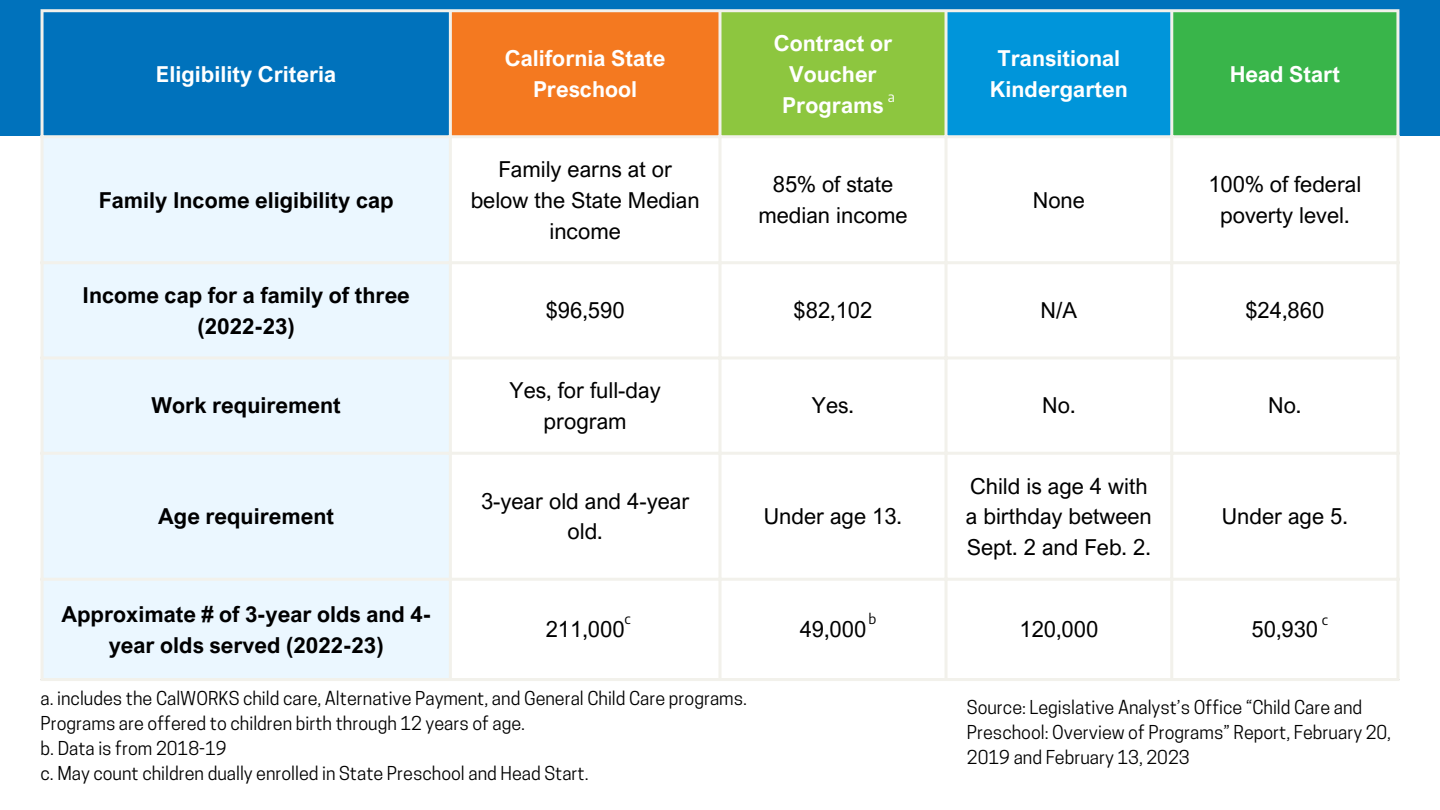
<style>
.page{position:relative;width:1440px;height:810px;background:#fff}
.page>*{position:absolute;margin:0;border:0;box-sizing:border-box;transform-origin:0 0}
.t1{font:700 90px "Arial MT Pro";color:#fff}
.t2{font:22px/30.8px "Arial Nova";color:#000;text-align:center}
.t3{font:700 22px/30.8px "Arial Nova";color:#000;text-align:center}
.t4{font:700 22px/30.8px "Arial Nova";color:#fff;text-align:center}
.t5{font:18px/24.8px "Cooper Hewitt";color:#000}
.t6{font:14px "Encode Sans";color:#000}
.t7{font:14px "Encode Sans";color:#fff}
</style>
<div class="page">
<div style="left:0;top:0;width:1440px;height:136px;background:#0072bc"></div>
<div style="left:450px;top:11px;width:270px;height:126px;background:#f47920"></div>
<div style="left:720px;top:11px;width:226px;height:126px;background:#8dc63f"></div>
<div style="left:946px;top:11px;width:226px;height:126px;background:#0095da"></div>
<div style="left:1172px;top:11px;width:226px;height:126px;background:#39b54a"></div>
<div style="left:44px;top:138px;width:405px;height:540px;background:#ebf7ff"></div>
<hr style="left:41px;top:12px;width:3px;height:666px;background:#f2f1eb">
<hr style="left:449px;top:12px;width:3px;height:666px;background:#f2f1eb">
<hr style="left:718px;top:12px;width:4px;height:666px;background:#f2f1eb">
<hr style="left:945px;top:12px;width:3px;height:666px;background:#f2f1eb">
<hr style="left:1170px;top:12px;width:3px;height:666px;background:#f2f1eb">
<hr style="left:1396px;top:12px;width:3px;height:666px;background:#f2f1eb">
<hr style="left:41px;top:9px;width:1358px;height:3px;background:#f2f1eb">
<hr style="left:41px;top:135px;width:1358px;height:3px;background:#f2f1eb">
<hr style="left:41px;top:261px;width:1358px;height:3px;background:#f2f1eb">
<hr style="left:41px;top:356px;width:1358px;height:3px;background:#f2f1eb">
<hr style="left:41px;top:452px;width:1358px;height:3px;background:#f2f1eb">
<hr style="left:41px;top:578px;width:1358px;height:3px;background:#f2f1eb">
<hr style="left:41px;top:678px;width:1358px;height:3px;background:#f2f1eb">
<p class="t4" style="left:156px;top:58px;width:182px">Eligibility Criteria</p>
<p class="t3" style="left:99px;top:184px;width:296px">Family Income eligibility cap</p>
<p class="t4" style="left:774px;top:28px;width:120px">Contract or<br>Voucher<br>Programs</p>
<p class="t4" style="left:505px;top:43px;width:162px">California State<br>Preschool</p>
<p class="t4" style="left:990px;top:43px;width:139px">Transitional<br>Kindergarten</p>
<p class="t1" style="left:405px;top:65px;width:632px">Mixed Delivery</p>
<p class="t7" style="left:888px;top:88px;width:9px">a</p>
<p class="t2" style="left:471px;top:154px;width:230px">Family earns at or below the State Median income</p>
<p class="t2" style="left:758px;top:169px;width:151px">85% of state median income</p>
<p class="t2" style="left:1033px;top:184px;width:54px">None</p>
<p class="t4" style="left:1230px;top:58px;width:112px">Head Start</p>
<p class="t2" style="left:1208px;top:169px;width:155px">100% of federal poverty level.</p>
<p class="t3" style="left:83px;top:280px;width:329px">Income cap for a family of three (2022-23)</p>
<p class="t3" style="left:152px;top:390px;width:191px">Work requirement</p>
<p class="t3" style="left:158px;top:501px;width:177px">Age requirement</p>
<p class="t3" style="left:61px;top:598px;width:371px">Approximate # of 3-year olds and 4- year olds served (2022-23)</p>
<p class="t2" style="left:546px;top:295px;width:80px">$96,590</p>
<p class="t2" style="left:794px;top:295px;width:80px">$82,102</p>
<p class="t2" style="left:1041px;top:295px;width:38px">N/A</p>
<p class="t2" style="left:1245px;top:295px;width:80px">$24,860</p>
<p class="t2" style="left:510px;top:375px;width:153px">Yes, for full-day program</p>
<p class="t2" style="left:481px;top:485px;width:210px">3-year old and 4-year old.</p>
<p class="t2" style="left:812px;top:390px;width:44px">Yes.</p>
<p class="t2" style="left:1042px;top:390px;width:35px">No.</p>
<p class="t2" style="left:1268px;top:390px;width:35px">No.</p>
<p class="t2" style="left:764px;top:501px;width:140px">Under age 13.</p>
<p class="t2" style="left:966px;top:470px;width:187px;text-align:left">Child is age 4 with a birthday between<br>Sept. 2 and Feb. 2.</p>
<p class="t2" style="left:1222px;top:501px;width:127px">Under age 5.</p>
<p class="t6" style="left:624px;top:610px;width:8px">c</p>
<p class="t6" style="left:869px;top:610px;width:9px">b</p>
<p class="t6" style="left:1322px;top:610px;width:8px">c</p>
<p class="t2" style="left:546px;top:613px;width:80px">211,000</p>
<p class="t2" style="left:800px;top:613px;width:68px">49,000</p>
<p class="t2" style="left:1019px;top:613px;width:80px">120,000</p>
<p class="t2" style="left:1252px;top:613px;width:68px">50,930</p>
<p class="t5" style="left:41px;top:688px;width:708px">a. includes the CalWORKS child care, Alternative Payment, and General Child Care programs.<br>Programs are offered to children birth through 12 years of age.</p>
<p class="t5" style="left:41px;top:738px;width:188px">b. Data is from 2018-19</p>
<p class="t5" style="left:41px;top:763px;width:550px">c. May count children dually enrolled in State Preschool and Head Start.</p>
<p class="t5" style="left:967px;top:697px;width:426px">Source: Legislative Analyst’s Office “Child Care and<br>Preschool: Overview of Programs” Report, February 20,<br>2019 and February 13, 2023</p>
</div>
